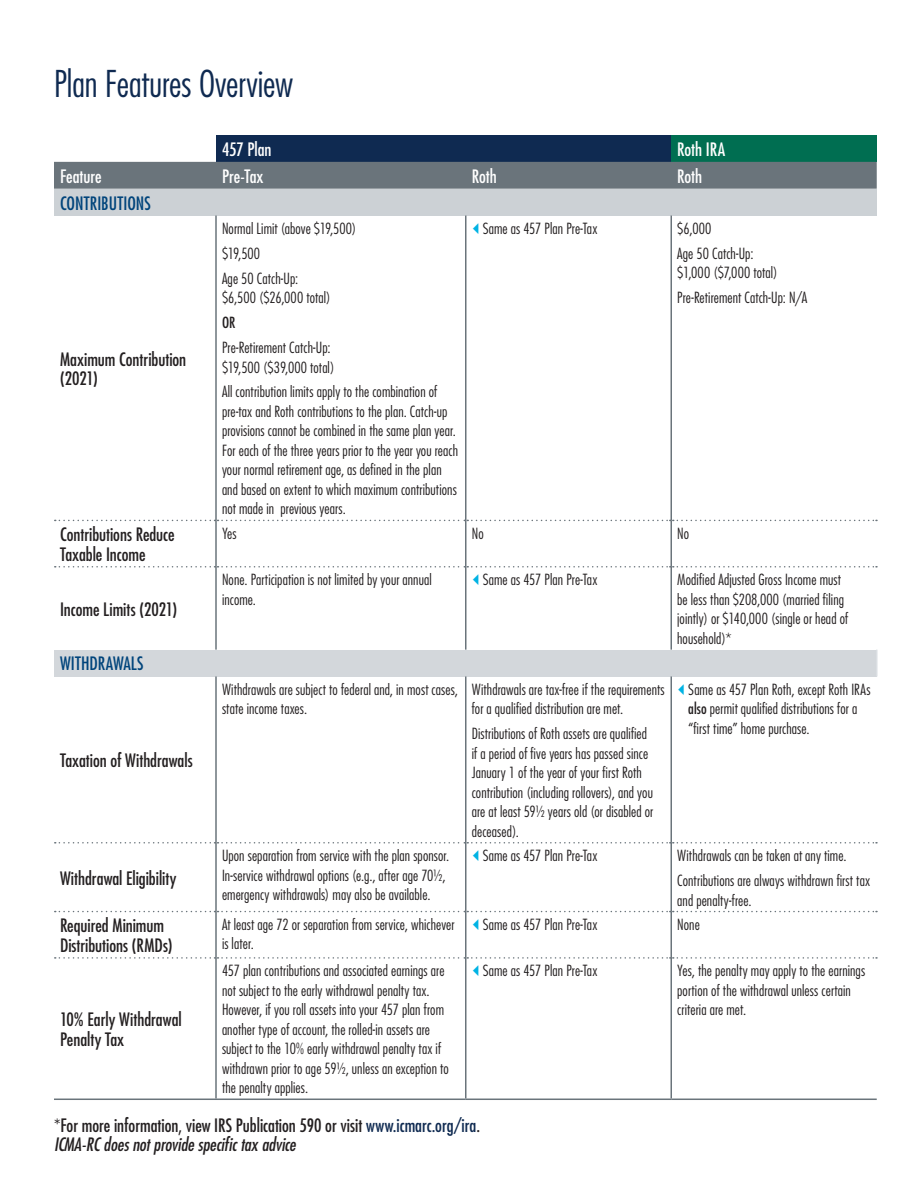
<style>
.page{position:relative;width:918px;height:1188px;background:#fff}
.page>*{position:absolute;margin:0;border:0;box-sizing:border-box;transform-origin:0 0}
.t1{font:300 condensed 36px "Futura Std";letter-spacing:-.005em;color:#0f2a51}
.Question{font:condensed 18px/19.5px "Futura Std";color:#231f20}
.Question-2{font:italic condensed 18px "Futura Std";letter-spacing:-.005em;color:#231f20}
.Column_Head{font:condensed 18px "Futura Std";color:#fff}
.Column_Head-2{font:condensed 18px "Futura Std";letter-spacing:.005em;color:#00447b}
.Line_Item{font:300 condensed 15px/19.5px "Futura Std";letter-spacing:.005em;color:#231f20}
.Line_Item-2{font:condensed 15px "Futura Std";color:#231f20}
.s1{font-weight:400}
.s2{color:#0f2a51}
</style>
<div class="page">
<div style="left:216px;top:135px;width:455px;height:27px;background:#0f2a51"></div>
<div style="left:671px;top:135px;width:206px;height:27px;background:#006e51"></div>
<div style="left:54px;top:162px;width:823px;height:27px;background:#6a747b"></div>
<div style="left:54px;top:189px;width:823px;height:27px;background:#ccd1d5"></div>
<div style="left:54px;top:650px;width:823px;height:26px;background:#d3d7db"></div>
<svg style="left:55px;top:520px;width:822px;height:1px"></svg>
<svg style="left:55px;top:566px;width:822px;height:2px"></svg>
<svg style="left:55px;top:842px;width:822px;height:2px"></svg>
<svg style="left:55px;top:911px;width:822px;height:1px"></svg>
<svg style="left:55px;top:957px;width:822px;height:2px"></svg>
<hr style="left:215px;top:216px;width:2px;height:304px;background:#6a747b">
<hr style="left:465px;top:216px;width:1px;height:304px;background:#6a747b">
<hr style="left:670px;top:216px;width:2px;height:304px;background:#6a747b">
<hr style="left:215px;top:520px;width:2px;height:47px;background:#6a747b">
<hr style="left:465px;top:520px;width:1px;height:47px;background:#6a747b">
<hr style="left:670px;top:520px;width:2px;height:47px;background:#6a747b">
<hr style="left:215px;top:567px;width:2px;height:83px;background:#6a747b">
<hr style="left:465px;top:567px;width:1px;height:83px;background:#6a747b">
<hr style="left:670px;top:567px;width:2px;height:83px;background:#6a747b">
<hr style="left:215px;top:676px;width:2px;height:167px;background:#6a747b">
<hr style="left:465px;top:676px;width:1px;height:167px;background:#6a747b">
<hr style="left:670px;top:676px;width:2px;height:167px;background:#6a747b">
<hr style="left:215px;top:843px;width:2px;height:69px;background:#6a747b">
<hr style="left:465px;top:843px;width:1px;height:69px;background:#6a747b">
<hr style="left:670px;top:843px;width:2px;height:69px;background:#6a747b">
<hr style="left:215px;top:912px;width:2px;height:46px;background:#6a747b">
<hr style="left:465px;top:912px;width:1px;height:46px;background:#6a747b">
<hr style="left:670px;top:912px;width:2px;height:46px;background:#6a747b">
<hr style="left:215px;top:958px;width:2px;height:141px;background:#6a747b">
<hr style="left:465px;top:958px;width:1px;height:141px;background:#6a747b">
<hr style="left:670px;top:958px;width:2px;height:141px;background:#6a747b">
<hr style="left:54px;top:1099px;width:162px;height:1px;background:#6a747b">
<hr style="left:216px;top:1099px;width:250px;height:1px;background:#6a747b">
<hr style="left:466px;top:1099px;width:205px;height:1px;background:#6a747b">
<hr style="left:671px;top:1099px;width:206px;height:1px;background:#6a747b">
<hr style="left:876px;top:650px;width:2px;height:26px;background:#dadee2">
<p class="t1" style="left:54px;top:63px;width:241px">Plan Features Overview</p>
<p class="Column_Head" style="left:222px;top:138px;width:51px">457 Plan</p>
<p class="Column_Head" style="left:677px;top:138px;width:50px">Roth IRA</p>
<p class="Column_Head" style="left:60px;top:165px;width:43px">Feature</p>
<p class="Column_Head" style="left:222px;top:165px;width:43px">Pre-Tax</p>
<p class="Column_Head" style="left:472px;top:165px;width:26px">Roth</p>
<p class="Column_Head" style="left:677px;top:165px;width:26px">Roth</p>
<p class="Column_Head-2" style="left:60px;top:192px;width:92px">CONTRIBUTIONS</p>
<p class="Question" style="left:60px;top:349px;width:128px">Maximum Contribution (2021)</p>
<p class="Line_Item" style="left:222px;top:219px;width:136px">Normal Limit (above $19,500)</p>
<p class="Line_Item" style="left:222px;top:244px;width:40px">$19,500</p>
<p class="Line_Item" style="left:222px;top:268px;width:110px">Age 50 Catch-Up: $6,500 ($26,000 total)</p>
<p class="Line_Item-2" style="left:222px;top:314px;width:15px">OR</p>
<p class="Line_Item" style="left:222px;top:338px;width:114px">Pre-Retirement Catch-Up: $19,500 ($39,000 total)</p>
<p class="Line_Item" style="left:222px;top:382px;width:238px">All contribution limits apply to the combination of pre-tax and Roth contributions to the plan. Catch-up provisions cannot be combined in the same plan year.<br>For each of the three years prior to the year you reach your normal retirement age, as defined in the plan and based on extent to which maximum contributions not made in previous years.</p>
<p class="Line_Item" style="left:483px;top:219px;width:116px">Same as 457 Plan Pre-Tax</p>
<p class="Line_Item" style="left:677px;top:219px;width:36px">$6,000</p>
<p class="Line_Item" style="left:677px;top:244px;width:102px">Age 50 Catch-Up: $1,000 ($7,000 total)</p>
<p class="Line_Item" style="left:677px;top:288px;width:132px">Pre-Retirement Catch-Up: N/A</p>
<p class="Question" style="left:60px;top:525px;width:116px">Contributions Reduce<br>Taxable Income</p>
<p class="Line_Item" style="left:222px;top:523px;width:16px">Yes</p>
<p class="Line_Item" style="left:472px;top:523px;width:13px">No</p>
<p class="Line_Item" style="left:677px;top:523px;width:13px">No</p>
<p class="Question" style="left:60px;top:599px;width:119px">Income Limits (2021)</p>
<p class="Column_Head-2" style="left:60px;top:653px;width:85px">WITHDRAWALS</p>
<p class="Question" style="left:60px;top:751px;width:134px">Taxation of Withdrawals</p>
<p class="Question" style="left:60px;top:868px;width:118px">Withdrawal Eligibility</p>
<p class="Line_Item" style="left:222px;top:570px;width:211px">None. Participation is not limited by your annual income.</p>
<p class="Line_Item" style="left:483px;top:570px;width:116px">Same as 457 Plan Pre-Tax</p>
<p class="Line_Item" style="left:677px;top:570px;width:173px">Modified Adjusted Gross Income must be less than $208,000 (married filing jointly) or $140,000 (single or head of household)*</p>
<p class="Line_Item" style="left:222px;top:680px;width:237px">Withdrawals are subject to federal and, in most cases, state income taxes.</p>
<p class="Line_Item" style="left:472px;top:680px;width:195px">Withdrawals are tax-free if the requirements for a qualified distribution are met.</p>
<p class="Line_Item" style="left:472px;top:724px;width:183px">Distributions of Roth assets are qualified if a period of five years has passed since January 1 of the year of your first Roth contribution (including rollovers), and you are at least 59½ years old (or disabled or deceased).</p>
<p class="Line_Item" style="left:688px;top:680px;width:184px">Same as 457 Plan Roth, except Roth IRAs <span class="s1">also</span> permit qualified distributions for a “first time” home purchase.</p>
<p class="Line_Item" style="left:222px;top:846px;width:229px">Upon separation from service with the plan sponsor.<br>In-service withdrawal options (e.g., after age 70½, emergency withdrawals) may also be available.</p>
<p class="Line_Item" style="left:483px;top:846px;width:116px">Same as 457 Plan Pre-Tax</p>
<p class="Line_Item" style="left:677px;top:846px;width:171px">Withdrawals can be taken at any time.</p>
<p class="Line_Item" style="left:677px;top:871px;width:194px">Contributions are always withdrawn first tax and penalty-free.</p>
<p class="Question" style="left:60px;top:916px;width:114px">Required Minimum<br>Distributions (RMDs)</p>
<p class="Line_Item" style="left:222px;top:915px;width:234px">At least age 72 or separation from service, whichever is later.</p>
<p class="Line_Item" style="left:483px;top:915px;width:116px">Same as 457 Plan Pre-Tax</p>
<p class="Line_Item" style="left:677px;top:915px;width:24px">None</p>
<p class="Question" style="left:60px;top:1010px;width:123px">10% Early Withdrawal<br>Penalty Tax</p>
<p class="Line_Item" style="left:222px;top:961px;width:228px">457 plan contributions and associated earnings are not subject to the early withdrawal penalty tax.<br>However, if you roll assets into your 457 plan from another type of account, the rolled-in assets are subject to the 10% early withdrawal penalty tax if withdrawn prior to age 59½, unless an exception to the penalty applies.</p>
<p class="Line_Item" style="left:483px;top:961px;width:116px">Same as 457 Plan Pre-Tax</p>
<p class="Line_Item" style="left:677px;top:961px;width:189px">Yes, the penalty may apply to the earnings portion of the withdrawal unless certain criteria are met.</p>
<p class="Question" style="left:54px;top:1115px;width:428px">*For more information, view IRS Publication 590 or visit <span class="s2">www.icmarc.org/ira</span>.</p>
<p class="Question-2" style="left:54px;top:1134px;width:243px">ICMA-RC does not provide specific tax advice</p>
</div>
